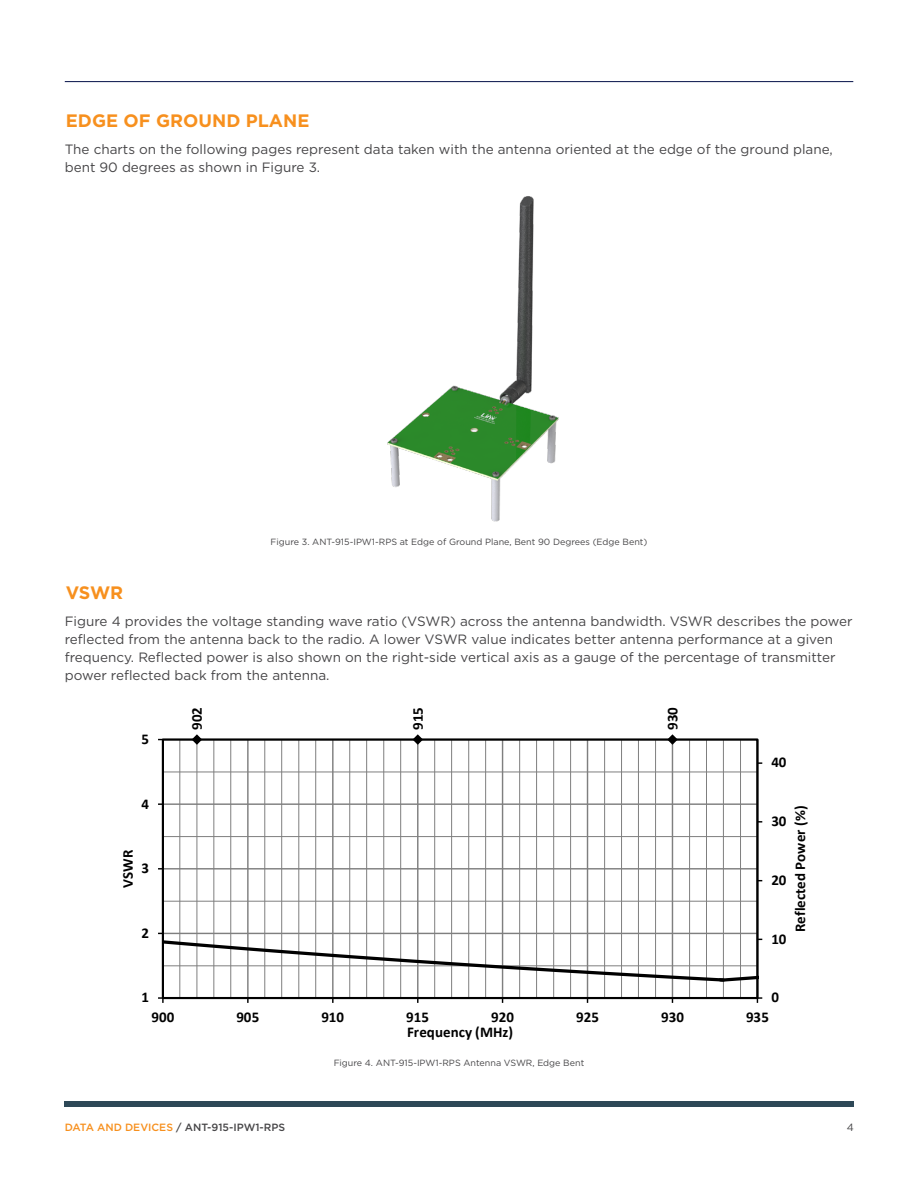
<style>
.page{position:relative;width:918px;height:1188px;background:#fff}
.page>*{position:absolute;margin:0;border:0;box-sizing:border-box;transform-origin:0 0}
.t1{font:700 18px "Gotham";color:#f7901e}
.t2{font:700 15px "Calibri";color:#000}
.t3{font:13.5px/18px "Gotham";color:#464547}
.t4{font:500 10.5px "Gotham";color:#464547}
.t5{font:10.5px "Gotham";color:#464547}
.t6{font:9px "Gotham";color:#464547}
.s1{color:#f7901e}
</style>
<div class="page">
<hr style="left:65px;top:81px;width:788px;height:1px;background:#1e295b">
<div style="left:65px;top:1101px;width:789px;height:6px;background:#2e4857"></div>
<img style="left:387px;top:196px;width:172px;height:326px">
<hr style="left:163px;top:836px;width:594px;height:1px;background:#7f7f7f">
<hr style="left:163px;top:772px;width:594px;height:1px;background:#7f7f7f">
<hr style="left:163px;top:803px;width:594px;height:2px;background:#7f7f7f">
<hr style="left:179px;top:740px;width:1px;height:258px;background:#7f7f7f">
<hr style="left:197px;top:740px;width:1px;height:258px;background:#7f7f7f">
<hr style="left:213px;top:740px;width:1px;height:258px;background:#7f7f7f">
<hr style="left:230px;top:740px;width:1px;height:258px;background:#7f7f7f">
<hr style="left:264px;top:740px;width:1px;height:258px;background:#7f7f7f">
<hr style="left:281px;top:740px;width:1px;height:258px;background:#7f7f7f">
<hr style="left:298px;top:740px;width:1px;height:258px;background:#7f7f7f">
<hr style="left:315px;top:740px;width:1px;height:258px;background:#7f7f7f">
<hr style="left:349px;top:740px;width:1px;height:258px;background:#7f7f7f">
<hr style="left:366px;top:740px;width:1px;height:258px;background:#7f7f7f">
<hr style="left:383px;top:740px;width:1px;height:258px;background:#7f7f7f">
<hr style="left:400px;top:740px;width:1px;height:258px;background:#7f7f7f">
<hr style="left:434px;top:740px;width:1px;height:258px;background:#7f7f7f">
<hr style="left:451px;top:740px;width:1px;height:258px;background:#7f7f7f">
<hr style="left:468px;top:740px;width:1px;height:258px;background:#7f7f7f">
<hr style="left:485px;top:740px;width:1px;height:258px;background:#7f7f7f">
<hr style="left:519px;top:740px;width:1px;height:258px;background:#7f7f7f">
<hr style="left:536px;top:740px;width:1px;height:258px;background:#7f7f7f">
<hr style="left:553px;top:740px;width:1px;height:258px;background:#7f7f7f">
<hr style="left:570px;top:740px;width:1px;height:258px;background:#7f7f7f">
<hr style="left:604px;top:740px;width:1px;height:258px;background:#7f7f7f">
<hr style="left:621px;top:740px;width:1px;height:258px;background:#7f7f7f">
<hr style="left:638px;top:740px;width:1px;height:258px;background:#7f7f7f">
<hr style="left:655px;top:740px;width:1px;height:258px;background:#7f7f7f">
<hr style="left:689px;top:740px;width:1px;height:258px;background:#7f7f7f">
<hr style="left:706px;top:740px;width:1px;height:258px;background:#7f7f7f">
<hr style="left:723px;top:740px;width:1px;height:258px;background:#7f7f7f">
<hr style="left:740px;top:740px;width:1px;height:258px;background:#7f7f7f">
<hr style="left:247px;top:740px;width:2px;height:258px;background:#7f7f7f">
<hr style="left:332px;top:740px;width:2px;height:258px;background:#7f7f7f">
<hr style="left:417px;top:740px;width:2px;height:258px;background:#7f7f7f">
<hr style="left:502px;top:740px;width:1px;height:258px;background:#7f7f7f">
<hr style="left:587px;top:740px;width:1px;height:258px;background:#7f7f7f">
<hr style="left:672px;top:740px;width:1px;height:258px;background:#7f7f7f">
<hr style="left:757px;top:740px;width:1px;height:258px;background:#000">
<hr style="left:162px;top:740px;width:2px;height:258px;background:#000">
<hr style="left:163px;top:997px;width:594px;height:2px;background:#000">
<svg style="left:158px;top:997px;width:6px;height:6px"></svg>
<svg style="left:757px;top:997px;width:5px;height:6px"></svg>
<svg style="left:164px;top:740px;width:563px;height:243px"></svg>
<svg style="left:717px;top:844px;width:45px;height:139px"></svg>
<svg style="left:413px;top:734px;width:10px;height:11px"></svg>
<svg style="left:192px;top:734px;width:10px;height:11px"></svg>
<svg style="left:667px;top:734px;width:11px;height:11px"></svg>
<h1 class="t1" style="left:66px;top:108px;width:245px">EDGE OF GROUND PLANE</h1>
<p class="t3" style="left:65px;top:140px;width:770px">The charts on the following pages represent data taken with the antenna oriented at the edge of the ground plane, bent 90 degrees as shown in Figure 3.</p>
<p class="t6" style="left:271px;top:536px;width:378px">Figure 3. ANT-915-IPW1-RPS at Edge of Ground Plane, Bent 90 Degrees (Edge Bent)</p>
<h1 class="t1" style="left:66px;top:580px;width:59px">VSWR</h1>
<p class="t3" style="left:65px;top:612px;width:789px">Figure 4 provides the voltage standing wave ratio (VSWR) across the antenna bandwidth. VSWR describes the power reflected from the antenna back to the radio. A lower VSWR value indicates better antenna performance at a given frequency. Reflected power is also shown on the right-side vertical axis as a gauge of the percentage of transmitter power reflected back from the antenna.</p>
<p class="t2" style="left:186px;top:730px;width:24px;rotate:-90deg">902</p>
<p class="t2" style="left:407px;top:730px;width:24px;rotate:-90deg">915</p>
<p class="t2" style="left:662px;top:730px;width:24px;rotate:-90deg">930</p>
<p class="t2" style="left:141px;top:728px;width:9px">5</p>
<p class="t2" style="left:141px;top:793px;width:9px">4</p>
<p class="t2" style="left:117px;top:888px;width:39px;rotate:-90deg">VSWR</p>
<p class="t2" style="left:141px;top:858px;width:9px">3</p>
<p class="t2" style="left:141px;top:922px;width:9px">2</p>
<p class="t2" style="left:771px;top:752px;width:17px">40</p>
<p class="t2" style="left:771px;top:811px;width:17px">30</p>
<p class="t2" style="left:771px;top:869px;width:17px">20</p>
<p class="t2" style="left:771px;top:928px;width:17px">10</p>
<p class="t2" style="left:790px;top:932px;width:128px;rotate:-90deg">Reflected Power (%)</p>
<p class="t2" style="left:141px;top:987px;width:9px">1</p>
<p class="t2" style="left:771px;top:987px;width:9px">0</p>
<p class="t2" style="left:151px;top:1006px;width:24px">900</p>
<p class="t2" style="left:236px;top:1006px;width:24px">905</p>
<p class="t2" style="left:321px;top:1006px;width:24px">910</p>
<p class="t2" style="left:406px;top:1006px;width:24px">915</p>
<p class="t2" style="left:491px;top:1006px;width:24px">920</p>
<p class="t2" style="left:576px;top:1006px;width:24px">925</p>
<p class="t2" style="left:661px;top:1006px;width:24px">930</p>
<p class="t2" style="left:746px;top:1006px;width:24px">935</p>
<p class="t2" style="left:407px;top:1021px;width:107px">Frequency (MHz)</p>
<p class="t6" style="left:334px;top:1058px;width:252px">Figure 4. ANT-915-IPW1-RPS Antenna VSWR, Edge Bent</p>
<p class="t4" style="left:65px;top:1120px;width:222px"><span class="s1">DATA AND DEVICES</span> / ANT-915-IPW1-RPS</p>
<p class="t5" style="left:847px;top:1121px;width:9px">4</p>
</div>
